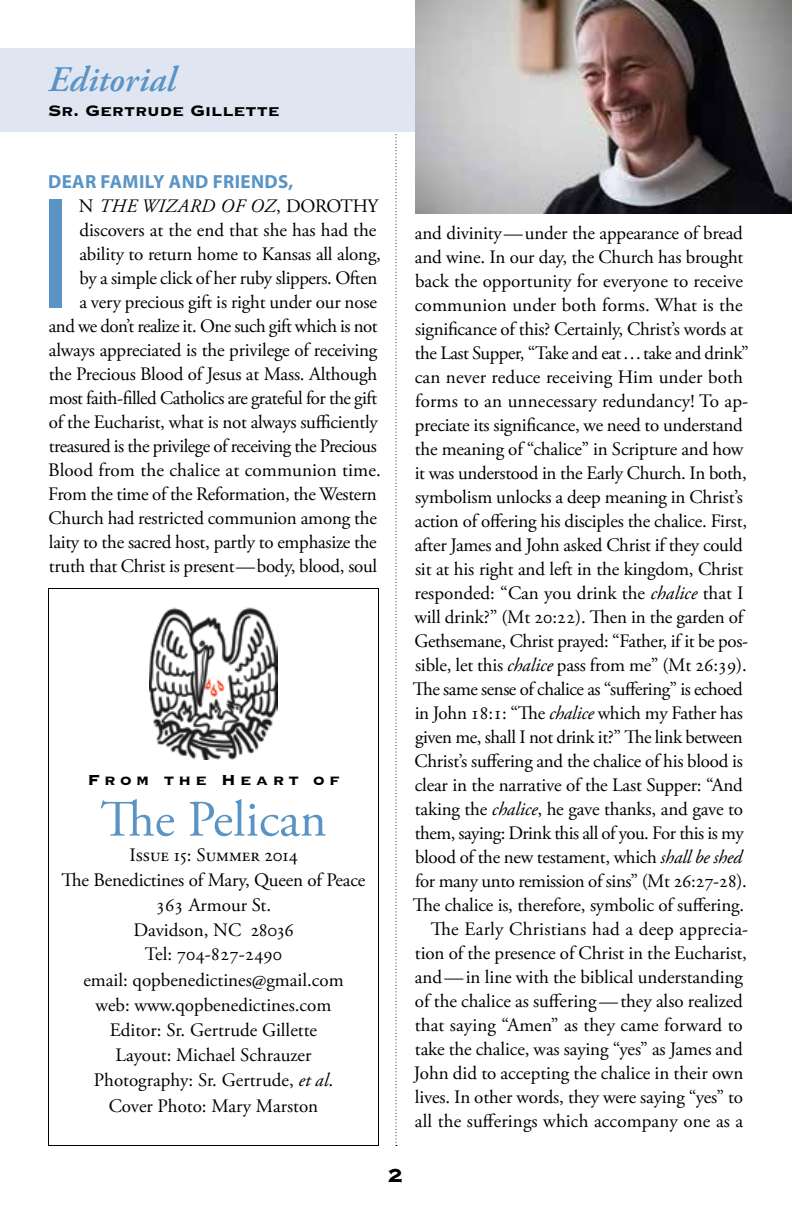
<style>
.page{position:relative;width:792px;height:1224px;background:#fff}
.page>*{position:absolute;margin:0;border:0;box-sizing:border-box;transform-origin:0 0}
.t1{font:condensed 161.4px "Myriad Pro";color:#5a94c5}
.t2{font:51px "Adobe Garamond Pro";color:#5a94c5}
.t3{font:italic 600 36px "Adobe Garamond Pro";letter-spacing:.005em;color:#5a94c5}
.t4{font:25px "Copperplate Thirty Three BC";color:#000}
.t5{font:20px "Copperplate Thirty Three BC";letter-spacing:-.005em;color:#000}
.t6{font:19px/24px "Adobe Garamond Pro";letter-spacing:-.01em;color:#000;text-align:right}
.t7{font:19px "Adobe Garamond Pro";letter-spacing:.01em;color:#000}
.t8{font:19px "Adobe Garamond Pro";letter-spacing:.015em;color:#000}
.t9{font:700 19px "Myriad Pro";letter-spacing:.02em;color:#5a94c5}
.t10{font:19px "Copperplate Thirty Three BC";letter-spacing:.22em;color:#000}
.s1{font-style:italic}
</style>
<div class="page">
<svg style="left:396px;top:134px;width:1px;height:1012px"></svg>
<div style="left:0;top:48px;width:729px;height:84px;background:#dfe6f2"></div>
<img style="left:415px;top:0;width:377px;height:214px">
<img style="left:149px;top:607px;width:129px;height:153px">
<h3 class="t3" style="left:48px;top:58px;width:129px">Editorial</h3>
<p class="t5" style="left:48px;top:100px;width:234px">Sr. Gertrude Gillette</p>
<p class="t9" style="left:48px;top:170px;width:247px">DEAR FAMILY AND FRIENDS,</p>
<h1 class="t1" style="left:40px;top:157px;width:33px">I</h1>
<p class="t6" style="left:48px;top:195px;width:334px">N <span class="s1">THE WIZARD OF OZ</span>, DOROTHY discovers at the end that she has had the ability to return home to Kansas all along,<br>by a simple click of her ruby slippers. Often<br>a very precious gift is right under our nose<br>and we don’t realize it. One such gift which is not always appreciated is the privilege of receiving the Precious Blood of Jesus at Mass. Although most faith-filled Catholics are grateful for the gift of the Eucharist, what is not always sufficiently treasured is the privilege of receiving the Precious Blood from the chalice at communion time.<br>From the time of the Reformation, the Western Church had restricted communion among the laity to the sacred host, partly to emphasize the truth that Christ is present—body, blood, soul</p>
<p class="t10" style="left:87px;top:771px;width:254px">From the Heart of</p>
<h2 class="t2" style="left:100px;top:789px;width:228px">The Pelican</h2>
<p class="t6" style="left:62px;top:843px;width:305px;line-height:25px;text-align:center">Issue 15: Summer 2014<br>The Benedictines of Mary, Queen of Peace<br>363 Armour St.<br>Davidson, NC 28036<br>Tel: 704-827-2490<br>email: qopbenedictines@gmail.com<br>web: www.qopbenedictines.com<br>Editor: Sr. Gertrude Gillette<br>Layout: Michael Schrauzer<br>Photography: Sr. Gertrude, <span class="s1">et al</span>.<br>Cover Photo: Mary Marston</p>
<p class="t6" style="left:415px;top:222px;width:330px">and divinity—under the appearance of bread</p>
<p class="t6" style="left:415px;top:246px;width:330px">and wine. In our day, the Church has brought</p>
<p class="t6" style="left:415px;top:270px;width:329px">back the opportunity for everyone to receive</p>
<p class="t6" style="left:415px;top:294px;width:329px">communion under both forms. What is the</p>
<p class="t6" style="left:415px;top:318px;width:330px">significance of this? Certainly, Christ’s words at</p>
<p class="t6" style="left:415px;top:342px;width:335px">the Last Supper, “Take and eat…take and drink”</p>
<p class="t6" style="left:415px;top:366px;width:330px">can never reduce receiving Him under both</p>
<p class="t6" style="left:415px;top:390px;width:335px">forms to an unnecessary redundancy! To ap-</p>
<p class="t6" style="left:415px;top:414px;width:330px">preciate its significance, we need to understand</p>
<p class="t6" style="left:415px;top:438px;width:330px">the meaning of “chalice” in Scripture and how</p>
<p class="t6" style="left:415px;top:462px;width:334px">it was understood in the Early Church. In both,</p>
<p class="t6" style="left:415px;top:486px;width:330px">symbolism unlocks a deep meaning in Christ’s</p>
<p class="t6" style="left:415px;top:510px;width:334px">action of offering his disciples the chalice. First,</p>
<p class="t6" style="left:415px;top:534px;width:329px">after James and John asked Christ if they could</p>
<p class="t6" style="left:415px;top:558px;width:330px">sit at his right and left in the kingdom, Christ</p>
<p class="t6" style="left:415px;top:582px;width:330px">responded: “Can you drink the <span class="s1">chalice</span> that I</p>
<p class="t6" style="left:415px;top:606px;width:330px">will drink?” (Mt 20:22). Then in the garden of</p>
<p class="t6" style="left:414px;top:630px;width:335px">Gethsemane, Christ prayed: “Father, if it be pos-</p>
<p class="t6" style="left:415px;top:654px;width:333px">sible, let this <span class="s1">chalice</span> pass from me” (Mt 26:39).</p>
<p class="t6" style="left:413px;top:678px;width:332px">The same sense of chalice as “suffering” is echoed</p>
<p class="t6" style="left:415px;top:702px;width:330px">in John 18:1: “The <span class="s1">chalice</span> which my Father has</p>
<p class="t6" style="left:415px;top:726px;width:329px">given me, shall I not drink it?” The link between</p>
<p class="t6" style="left:414px;top:750px;width:330px">Christ’s suffering and the chalice of his blood is</p>
<p class="t6" style="left:415px;top:774px;width:330px">clear in the narrative of the Last Supper: “And</p>
<p class="t6" style="left:415px;top:798px;width:330px">taking the <span class="s1">chalice</span>, he gave thanks, and gave to</p>
<p class="t6" style="left:415px;top:822px;width:330px">them, saying: Drink this all of you. For this is my</p>
<p class="t6" style="left:415px;top:846px;width:329px">blood of the new testament, which <span class="s1">shall be shed</span></p>
<p class="t6" style="left:415px;top:870px;width:333px">for many unto remission of sins” (Mt 26:27-28).</p>
<p class="t6" style="left:413px;top:894px;width:333px">The chalice is, therefore, symbolic of suffering.</p>
<p class="t8" style="left:431px;top:918px;width:319px">The Early Christians had a deep apprecia-</p>
<p class="t6" style="left:415px;top:942px;width:333px">tion of the presence of Christ in the Eucharist,</p>
<p class="t6" style="left:415px;top:966px;width:330px">and—in line with the biblical understanding</p>
<p class="t6" style="left:415px;top:990px;width:330px">of the chalice as suffering—they also realized</p>
<p class="t6" style="left:415px;top:1014px;width:329px">that saying “Amen” as they came forward to</p>
<p class="t6" style="left:415px;top:1038px;width:329px">take the chalice, was saying “yes” as James and</p>
<p class="t6" style="left:414px;top:1062px;width:331px">John did to accepting the chalice in their own</p>
<p class="t6" style="left:415px;top:1086px;width:330px">lives. In other words, they were saying “yes” to</p>
<p class="t7" style="left:415px;top:1110px;width:330px">all the sufferings which accompany one as a</p>
<h3 class="t4" style="left:388px;top:1163px;width:17px">2</h3>
</div>
